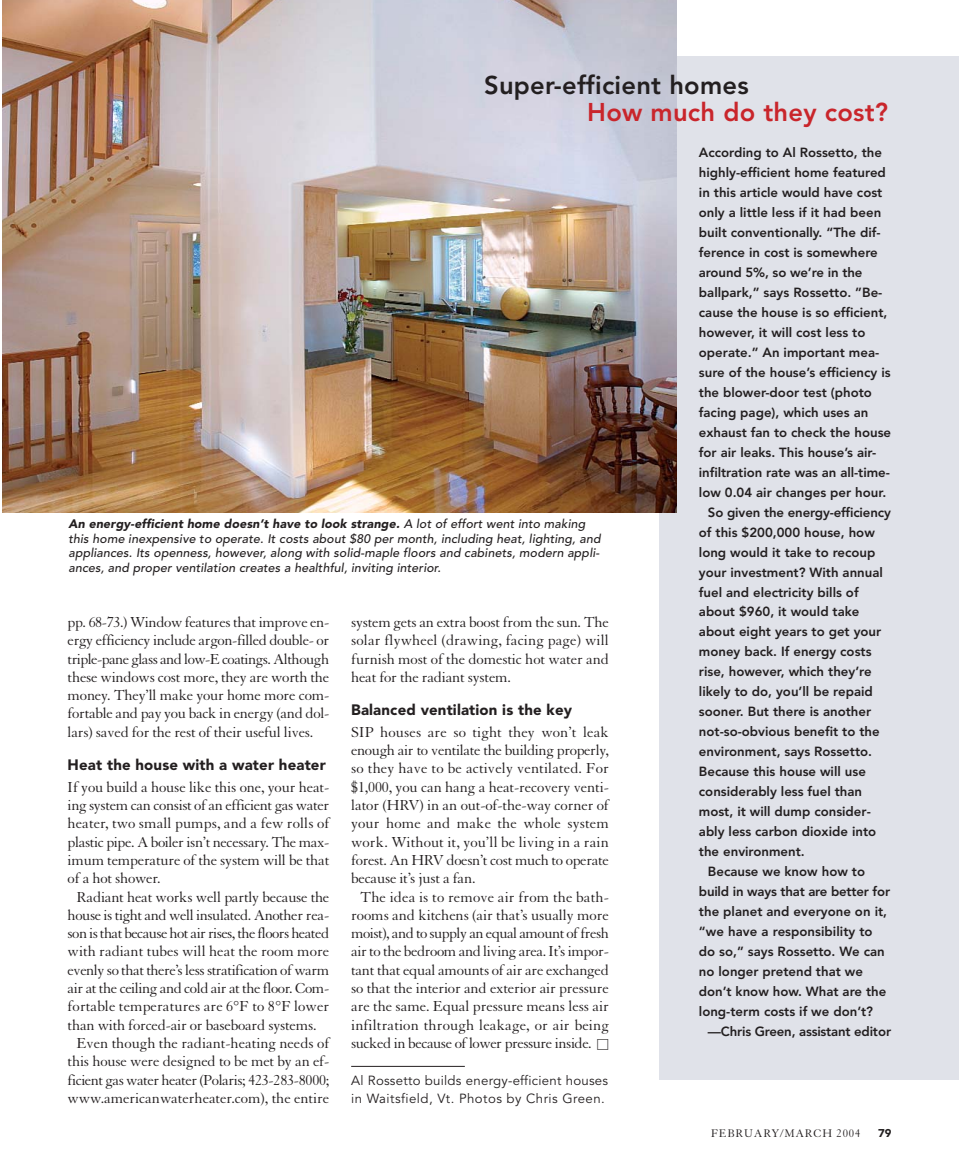
<style>
.page{position:relative;width:959px;height:1175px;background:#fff}
.page>*{position:absolute;margin:0;border:0;box-sizing:border-box;transform-origin:0 0}
.t1{font:800 25.5px "Avenir";letter-spacing:.01em;color:#231f20}
.t2{font:800 25.5px "Avenir";letter-spacing:.01em;color:#c9252b}
.t3{font:15.75px/18.3px "Granjon";letter-spacing:-.015em;color:#231f20;text-align:justify}
.t4{font:15.75px "Granjon";letter-spacing:.005em;color:#231f20}
.t5{font:15.75px "Granjon";letter-spacing:-.035em;color:#231f20}
.t6{font:900 15px "Avenir";letter-spacing:.01em;color:#231f20}
.t7{font:800 13.2px "Avenir";color:#231f20}
.t8{font:13.2px/18.3px "Avenir";letter-spacing:.02em;color:#231f20}
.t9{font:italic 500 12.3px/14.5px "Avenir";letter-spacing:.01em;color:#231f20}
.t10{font:12px "Granjon";letter-spacing:.07em;color:#231f20}
.t11{font:900 11.25px "Avenir";color:#231f20}
.s1{font-weight:900}
</style>
<div class="page">
<hr style="left:351px;top:1066px;width:114px;height:1px;background:#231f20">
<div style="left:660px;top:56px;width:298px;height:1023px;background:#e0e2e9"></div>
<img style="left:3px;top:0;width:673px;height:512px">
<h1 class="t1" style="left:484px;top:75px;width:266px">Super-efficient homes</h1>
<h1 class="t2" style="left:587px;top:101px;width:302px">How much do they cost?</h1>
<p class="t9" style="left:68px;top:518px;width:533px"><span class="s1">An energy-efficient home doesn’t have to look strange.</span> A lot of effort went into making this home inexpensive to operate. It costs about $80 per month, including heat, lighting, and appliances. Its openness, however, along with solid-maple floors and cabinets, modern appli&shy;ances, and proper ventilation creates a healthful, inviting interior.</p>
<p class="t3" style="left:68px;top:614px;width:263px">pp. 68-73.) Window features that improve en&shy;ergy efficiency include argon-filled double- or triple-pane glass and low-E coatings. Although these windows cost more, they are worth the money. They’ll make your home more com&shy;fortable and pay you back in energy (and dol&shy;lars) saved for the rest of their useful lives.</p>
<p class="t6" style="left:68px;top:758px;width:260px">Heat the house with a water heater</p>
<p class="t3" style="left:68px;top:779px;width:263px">If you build a house like this one, your heat-</p>
<p class="t3" style="left:68px;top:797px;width:263px">ing system can consist of an efficient gas water</p>
<p class="t3" style="left:68px;top:815px;width:263px">heater, two small pumps, and a few rolls of</p>
<p class="t3" style="left:68px;top:834px;width:263px">plastic pipe. A boiler isn’t necessary. The max-</p>
<p class="t3" style="left:68px;top:852px;width:263px">imum temperature of the system will be that</p>
<p class="t3" style="left:68px;top:870px;width:94px">of a hot shower.</p>
<p class="t3" style="left:77px;top:889px;width:254px">Radiant heat works well partly because the</p>
<p class="t3" style="left:68px;top:907px;width:263px">house is tight and well insulated. Another rea-</p>
<p class="t5" style="left:68px;top:927px;width:263px">son is that because hot air rises, the floors heated</p>
<p class="t3" style="left:68px;top:943px;width:263px">with radiant tubes will heat the room more</p>
<p class="t3" style="left:68px;top:962px;width:263px">evenly so that there’s less stratification of warm</p>
<p class="t3" style="left:68px;top:980px;width:263px">air at the ceiling and cold air at the floor. Com-</p>
<p class="t4" style="left:68px;top:1000px;width:263px">fortable temperatures are 6°F to 8°F lower</p>
<p class="t3" style="left:68px;top:1017px;width:250px">than with forced-air or baseboard systems.</p>
<p class="t3" style="left:77px;top:1035px;width:254px">Even though the radiant-heating needs of</p>
<p class="t3" style="left:68px;top:1053px;width:263px">this house were designed to be met by an ef-</p>
<p class="t3" style="left:68px;top:1072px;width:263px">ficient gas water heater (Polaris; 423-283-8000;</p>
<p class="t3" style="left:68px;top:1090px;width:263px">www.americanwaterheater.com), the entire</p>
<p class="t3" style="left:351px;top:614px;width:259px">system gets an extra boost from the sun. The solar flywheel (drawing, facing page) will furnish most of the domestic hot water and heat for the radiant system.</p>
<p class="t6" style="left:351px;top:703px;width:222px">Balanced ventilation is the key</p>
<p class="t4" style="left:351px;top:726px;width:259px">SIP houses are so tight they won’t leak</p>
<p class="t3" style="left:351px;top:742px;width:259px">enough air to ventilate the building properly,</p>
<p class="t4" style="left:351px;top:762px;width:259px">so they have to be actively ventilated. For</p>
<p class="t3" style="left:351px;top:779px;width:259px">$1,000, you can hang a heat-recovery venti-</p>
<p class="t3" style="left:351px;top:797px;width:259px">lator (HRV) in an out-of-the-way corner of</p>
<p class="t4" style="left:351px;top:817px;width:259px">your home and make the whole system</p>
<p class="t4" style="left:351px;top:836px;width:259px">work. Without it, you’ll be living in a rain</p>
<p class="t3" style="left:351px;top:852px;width:259px">forest. An HRV doesn’t cost much to operate</p>
<p class="t3" style="left:351px;top:870px;width:126px">because it’s just a fan.</p>
<p class="t4" style="left:360px;top:890px;width:250px">The idea is to remove air from the bath-</p>
<p class="t3" style="left:351px;top:907px;width:259px">rooms and kitchens (air that’s usually more</p>
<p class="t5" style="left:351px;top:927px;width:259px">moist), and to supply an equal amount of fresh</p>
<p class="t3" style="left:351px;top:943px;width:259px">air to the bedroom and living area. It’s impor-</p>
<p class="t3" style="left:351px;top:962px;width:259px">tant that equal amounts of air are exchanged</p>
<p class="t3" style="left:351px;top:980px;width:259px">so that the interior and exterior air pressure</p>
<p class="t3" style="left:351px;top:998px;width:259px">are the same. Equal pressure means less air</p>
<p class="t4" style="left:351px;top:1019px;width:259px">infiltration through leakage, or air being</p>
<p class="t3" style="left:351px;top:1035px;width:242px">sucked in because of lower pressure inside.</p>
<p class="t8" style="left:351px;top:1072px;width:258px">Al Rossetto builds energy-efficient houses in Waitsfield, Vt. Photos by Chris Green.</p>
<p class="t7" style="left:699px;top:147px;width:185px">According to Al Rossetto, the</p>
<p class="t7" style="left:699px;top:167px;width:188px">highly-efficient home featured</p>
<p class="t7" style="left:699px;top:187px;width:185px">in this article would have cost</p>
<p class="t7" style="left:699px;top:207px;width:184px">only a little less if it had been</p>
<p class="t7" style="left:699px;top:227px;width:183px">built conventionally. “The dif-</p>
<p class="t7" style="left:699px;top:247px;width:180px">ference in cost is somewhere</p>
<p class="t7" style="left:699px;top:267px;width:165px">around 5%, so we’re in the</p>
<p class="t7" style="left:699px;top:287px;width:185px">ballpark,” says Rossetto. ”Be-</p>
<p class="t7" style="left:699px;top:307px;width:190px">cause the house is so efficient,</p>
<p class="t7" style="left:699px;top:327px;width:168px">however, it will cost less to</p>
<p class="t7" style="left:699px;top:347px;width:182px">operate.” An important mea-</p>
<p class="t7" style="left:699px;top:367px;width:193px">sure of the house’s efficiency is</p>
<p class="t7" style="left:699px;top:387px;width:174px">the blower-door test (photo</p>
<p class="t7" style="left:699px;top:407px;width:171px">facing page), which uses an</p>
<p class="t7" style="left:699px;top:427px;width:194px">exhaust fan to check the house</p>
<p class="t7" style="left:699px;top:447px;width:179px">for air leaks. This house’s air-</p>
<p class="t7" style="left:699px;top:467px;width:192px">infiltration rate was an all-time-</p>
<p class="t7" style="left:699px;top:487px;width:189px">low 0.04 air changes per hour.</p>
<p class="t7" style="left:708px;top:507px;width:185px">So given the energy-efficiency</p>
<p class="t7" style="left:699px;top:526px;width:177px">of this $200,000 house, how</p>
<p class="t7" style="left:699px;top:546px;width:178px">long would it take to recoup</p>
<p class="t7" style="left:699px;top:566px;width:185px">your investment? With annual</p>
<p class="t7" style="left:699px;top:586px;width:161px">fuel and electricity bills of</p>
<p class="t7" style="left:699px;top:606px;width:162px">about $960, it would take</p>
<p class="t7" style="left:699px;top:626px;width:184px">about eight years to get your</p>
<p class="t7" style="left:699px;top:646px;width:174px">money back. If energy costs</p>
<p class="t7" style="left:699px;top:666px;width:174px">rise, however, which they’re</p>
<p class="t7" style="left:699px;top:686px;width:175px">likely to do, you’ll be repaid</p>
<p class="t7" style="left:699px;top:706px;width:174px">sooner. But there is another</p>
<p class="t7" style="left:699px;top:726px;width:182px">not-so-obvious benefit to the</p>
<p class="t7" style="left:699px;top:746px;width:175px">environment, says Rossetto.</p>
<p class="t7" style="left:699px;top:766px;width:168px">Because this house will use</p>
<p class="t7" style="left:699px;top:786px;width:165px">considerably less fuel than</p>
<p class="t7" style="left:699px;top:806px;width:173px">most, it will dump consider-</p>
<p class="t7" style="left:699px;top:826px;width:179px">ably less carbon dioxide into</p>
<p class="t7" style="left:699px;top:846px;width:107px">the environment.</p>
<p class="t7" style="left:708px;top:866px;width:159px">Because we know how to</p>
<p class="t7" style="left:699px;top:886px;width:193px">build in ways that are better for</p>
<p class="t7" style="left:699px;top:906px;width:190px">the planet and everyone on it,</p>
<p class="t7" style="left:699px;top:925px;width:175px">“we have a responsibility to</p>
<p class="t7" style="left:699px;top:945px;width:187px">do so,” says Rossetto. We can</p>
<p class="t7" style="left:699px;top:965px;width:165px">no longer pretend that we</p>
<p class="t7" style="left:699px;top:985px;width:189px">don’t know how. What are the</p>
<p class="t7" style="left:699px;top:1005px;width:175px">long-term costs if we don’t?</p>
<p class="t7" style="left:708px;top:1025px;width:185px">—Chris Green, assistant editor</p>
<p class="t10" style="left:711px;top:1128px;width:151px">FEBRUARY/MARCH 2004</p>
<p class="t11" style="left:878px;top:1128px;width:15px">79</p>
</div>
